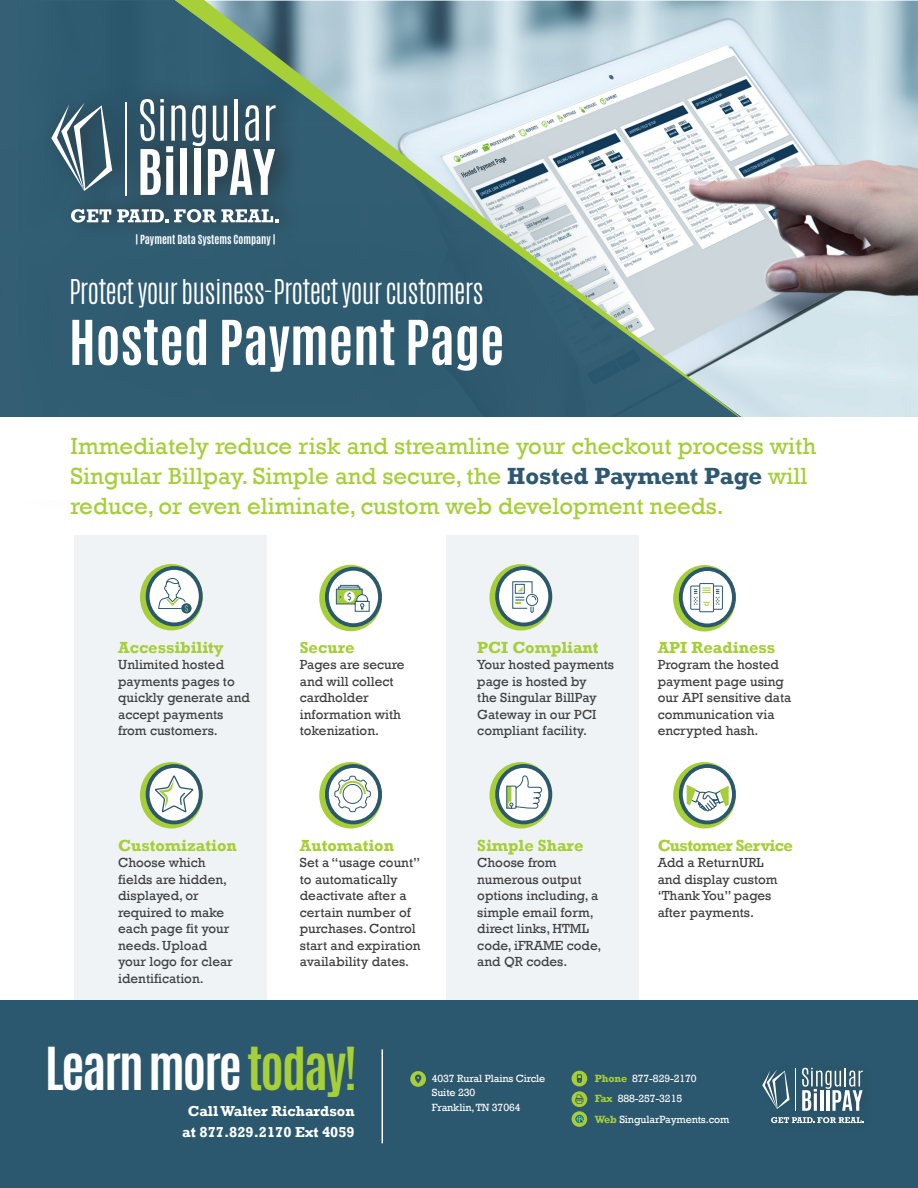
<style>
.page{position:relative;width:918px;height:1188px;background:#fff}
.page>*{position:absolute;margin:0;border:0;box-sizing:border-box;transform-origin:0 0}
.t1{font:700 52.5px "Antonio";color:#fff}
.t2{font:700 49.5px "Antonio";letter-spacing:-.04em;color:#fff}
.t3{font:300 28.5px "Antonio";letter-spacing:-.03em;color:#fff}
.t4{font:24px/30px "Rockwell";color:#a6ce39}
.t5{font:700 16.5px "Rockwell";color:#a6ce39}
.t6{font:700 16.5px "Rockwell";letter-spacing:-.04em;color:#a6ce39}
.t7{font:700 14.7px/21.9px "Rockwell";color:#fff;text-align:center}
.t8{font:13.5px/16.5px "Rockwell";color:#3e3e3f}
.t9{font:10.65px "Rockwell";letter-spacing:-.01em;color:#fff}
.t10{font:700 10.5px "Antonio";color:#fff}
.s1{font-weight:700;color:#2e5970}
.s2{color:#a6cf38}
.s3{font-weight:700;color:#a6ce39}
</style>
<div class="page">
<div style="left:446px;top:535px;width:193px;height:481px;background:#f0f3f5"></div>
<div style="left:74px;top:535px;width:192px;height:481px;background:#f0f3f5"></div>
<img style="left:767px;top:0;width:151px;height:417px">
<div style="left:0;top:0;width:767px;height:417px;background:#315d72"></div>
<div style="left:0;top:120px;width:662px;height:408px;background:#2b586e;opacity:.82"></div>
<svg style="left:175px;top:0;width:591px;height:418px;background:#849fa8"></svg>
<div style="left:41px;top:78px;width:263px;height:163px;background:#2f586d"></div>
<svg style="left:51px;top:103px;width:61px;height:88px"></svg>
<hr style="left:125px;top:102px;width:2px;height:94px;background:#fff">
<hr style="left:235px;top:99px;width:3px;height:42px;background:#fff">
<svg style="left:140px;top:99px;width:46px;height:96px"></svg>
<div style="left:180px;top:149px;width:7px;height:46px;background:#fff"></div>
<svg style="left:192px;top:105px;width:84px;height:90px"></svg>
<svg style="left:71px;top:209px;width:40px;height:13px"></svg>
<svg style="left:117px;top:209px;width:51px;height:13px"></svg>
<svg style="left:174px;top:209px;width:104px;height:13px"></svg>
<div style="left:0;top:418px;width:918px;height:82px;background:#fff"></div>
<svg style="left:142px;top:566px;width:59px;height:62px"></svg>
<div style="left:140px;top:564px;width:63px;height:66px;border:4px solid #a6ce39;border-radius:50%"></div>
<svg style="left:148px;top:568px;width:53px;height:56px"></svg>
<div style="left:146px;top:566px;width:57px;height:60px;border:4px solid #2b586e;border-radius:50%"></div>
<svg style="left:181px;top:603px;width:11px;height:11px"></svg>
<svg style="left:158px;top:578px;width:30px;height:38px"></svg>
<svg style="left:142px;top:764px;width:59px;height:62px"></svg>
<div style="left:140px;top:762px;width:63px;height:66px;border:4px solid #a6ce39;border-radius:50%"></div>
<svg style="left:148px;top:766px;width:53px;height:56px"></svg>
<div style="left:146px;top:764px;width:57px;height:60px;border:4px solid #2b586e;border-radius:50%"></div>
<svg style="left:154px;top:774px;width:40px;height:53px"></svg>
<svg style="left:321px;top:567px;width:59px;height:62px"></svg>
<div style="left:319px;top:565px;width:63px;height:66px;border:4px solid #a6ce39;border-radius:50%"></div>
<svg style="left:327px;top:569px;width:53px;height:56px"></svg>
<div style="left:325px;top:567px;width:57px;height:60px;border:4px solid #2b586e;border-radius:50%"></div>
<svg style="left:336px;top:585px;width:34px;height:27px"></svg>
<svg style="left:321px;top:764px;width:59px;height:62px"></svg>
<div style="left:319px;top:762px;width:63px;height:66px;border:4px solid #a6ce39;border-radius:50%"></div>
<svg style="left:327px;top:766px;width:53px;height:56px"></svg>
<div style="left:325px;top:764px;width:57px;height:60px;border:4px solid #2b586e;border-radius:50%"></div>
<svg style="left:334px;top:775px;width:37px;height:38px"></svg>
<svg style="left:675px;top:567px;width:59px;height:62px"></svg>
<div style="left:673px;top:565px;width:63px;height:66px;border:4px solid #a6ce39;border-radius:50%"></div>
<svg style="left:681px;top:569px;width:53px;height:56px"></svg>
<div style="left:679px;top:567px;width:57px;height:60px;border:4px solid #2b586e;border-radius:50%"></div>
<div style="left:699px;top:583px;width:15px;height:29px;border:1px solid #2b586e"></div>
<svg style="left:690px;top:585px;width:33px;height:25px"></svg>
<svg style="left:492px;top:764px;width:58px;height:62px"></svg>
<div style="left:489px;top:762px;width:63px;height:66px;border:4px solid #a6ce39;border-radius:50%"></div>
<svg style="left:497px;top:766px;width:53px;height:56px"></svg>
<div style="left:495px;top:764px;width:57px;height:60px;border:4px solid #2b586e;border-radius:50%"></div>
<svg style="left:506px;top:762px;width:36px;height:47px"></svg>
<svg style="left:492px;top:566px;width:58px;height:62px"></svg>
<div style="left:489px;top:564px;width:63px;height:67px;border:4px solid #a6ce39;border-radius:50%"></div>
<div style="left:497px;top:568px;width:53px;height:56px;background:#fff;border-radius:50%"></div>
<div style="left:495px;top:566px;width:57px;height:60px;border:4px solid #2b586e;border-radius:50%"></div>
<div style="left:526px;top:594px;width:12px;height:12px;border:1px solid #2b586e;border-radius:50%"></div>
<svg style="left:512px;top:581px;width:24px;height:32px"></svg>
<svg style="left:675px;top:764px;width:59px;height:62px"></svg>
<div style="left:673px;top:762px;width:63px;height:66px;border:4px solid #a6ce39;border-radius:50%"></div>
<svg style="left:681px;top:766px;width:53px;height:56px"></svg>
<div style="left:679px;top:764px;width:57px;height:60px;border:4px solid #2b586e;border-radius:50%"></div>
<svg style="left:687px;top:785px;width:42px;height:28px"></svg>
<div style="left:0;top:1001px;width:918px;height:187px;background:#2b586e"></div>
<hr style="left:382px;top:1049px;width:1px;height:94px;background:#fff">
<div style="left:572px;top:1071px;width:15px;height:15px;background:#a6ce39;border-radius:50%"></div>
<svg style="left:577px;top:1074px;width:5px;height:9px"></svg>
<svg style="left:572px;top:1091px;width:15px;height:16px"></svg>
<svg style="left:575px;top:1095px;width:8px;height:9px"></svg>
<div style="left:410px;top:1071px;width:16px;height:16px;background:#a6cf38;border-radius:50%"></div>
<svg style="left:415px;top:1074px;width:6px;height:9px"></svg>
<div style="left:572px;top:1111px;width:15px;height:16px;background:#a6ce39;border-radius:50%"></div>
<svg style="left:575px;top:1115px;width:9px;height:8px"></svg>
<svg style="left:762px;top:1070px;width:28px;height:39px"></svg>
<hr style="left:795px;top:1069px;width:1px;height:42px;background:#fff">
<svg style="left:802px;top:1068px;width:61px;height:43px"></svg>
<svg style="left:771px;top:1117px;width:93px;height:6px"></svg>
<p class="t10" style="left:135px;top:231px;width:142px">| Payment Data Systems Company |</p>
<p class="t3" style="left:69px;top:271px;width:416px">Protect your business-Protect your customers</p>
<p class="t1" style="left:69px;top:303px;width:437px">Hosted Payment Page</p>
<p class="t4" style="left:70px;top:432px;width:747px">Immediately reduce risk and streamline your checkout process with<br>Singular Billpay. Simple and secure, the <span class="s1">Hosted Payment Page</span> will reduce, or even eliminate, custom web development needs.</p>
<p class="t5" style="left:118px;top:637px;width:107px">Accessibility</p>
<p class="t8" style="left:118px;top:656px;width:133px">Unlimited hosted payments pages to quickly generate and accept payments from customers.</p>
<p class="t5" style="left:300px;top:637px;width:56px">Secure</p>
<p class="t8" style="left:300px;top:656px;width:106px">Pages are secure and will collect cardholder information with tokenization.</p>
<p class="t5" style="left:477px;top:637px;width:123px">PCI Compliant</p>
<p class="t8" style="left:477px;top:656px;width:138px">Your hosted payments page is hosted by<br>the Singular BillPay<br>Gateway in our PCI compliant facility.</p>
<p class="t5" style="left:658px;top:637px;width:119px">API Readiness</p>
<p class="t8" style="left:658px;top:656px;width:135px">Program the hosted payment page using our API sensitive data communication via encrypted hash.</p>
<p class="t5" style="left:118px;top:835px;width:120px">Customization</p>
<p class="t8" style="left:118px;top:854px;width:116px">Choose which fields are hidden, displayed, or required to make each page fit your needs. Upload your logo for clear identification.</p>
<p class="t5" style="left:300px;top:835px;width:96px">Automation</p>
<p class="t8" style="left:300px;top:854px;width:122px">Set a “usage count” to automatically deactivate after a certain number of purchases. Control start and expiration availability dates.</p>
<p class="t5" style="left:477px;top:835px;width:108px">Simple Share</p>
<p class="t8" style="left:477px;top:854px;width:126px">Choose from numerous output options including, a simple email form, direct links, HTML code, iFRAME code, and QR codes.</p>
<p class="t6" style="left:658px;top:835px;width:137px">Customer Service</p>
<p class="t8" style="left:658px;top:854px;width:121px">Add a ReturnURL and display custom ‘Thank You” pages after payments.</p>
<p class="t2" style="left:45px;top:1031px;width:313px">Learn more <span class="s2">today!</span></p>
<p class="t7" style="left:182px;top:1100px;width:174px">Call Walter Richardson at 877.829.2170 Ext 4059</p>
<p class="t9" style="left:432px;top:1072px;width:115px">4037 Rural Plains Circle</p>
<p class="t9" style="left:432px;top:1087px;width:45px">Suite 230</p>
<p class="t9" style="left:432px;top:1101px;width:90px">Franklin, TN 37064</p>
<p class="t9" style="left:595px;top:1072px;width:103px"><span class="s3">Phone</span> 877-829-2170</p>
<p class="t9" style="left:595px;top:1093px;width:89px"><span class="s3">Fax</span> 888-257-3215</p>
<p class="t9" style="left:595px;top:1113px;width:136px"><span class="s3">Web</span> SingularPayments.com</p>
</div>
